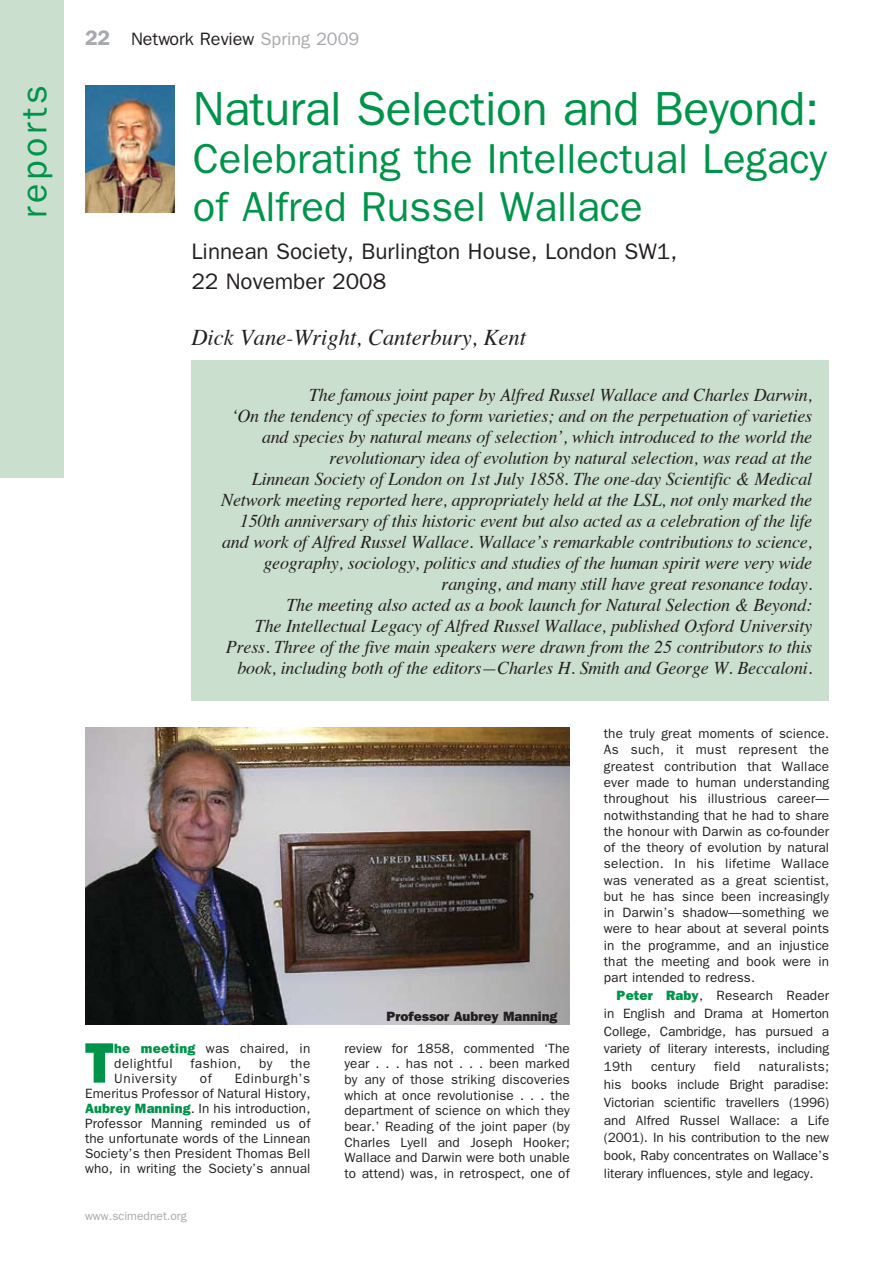
<style>
.page{position:relative;width:893px;height:1263px;background:#fff}
.page>*{position:absolute;margin:0;border:0;box-sizing:border-box;transform-origin:0 0}
.t1{font:800 57.3px "Franklin Gothic";color:#00944b}
.t2{font:48px "Franklin Gothic";letter-spacing:-.01em;color:#00944b}
.t3{font:42px/48px "Franklin Gothic";color:#00944b}
.t4{font:36px "Franklin Gothic";letter-spacing:.1em;color:#00944b}
.t5{font:22.5px/30px "Franklin Gothic";color:#231f20}
.t6{font:italic 22.5px "Times";color:#231f20}
.t7{font:italic 18px/21px "Times";letter-spacing:-.01em;color:#231f20;text-align:right}
.t8{font:18px "Franklin Gothic";color:#231f20}
.t9{font:13.5px/16.4px "Franklin Gothic";letter-spacing:.01em;color:#231f20;text-align:justify}
.t10{font:800 13.5px "Franklin Gothic";letter-spacing:-.005em;color:#231f20}
.t11{font:13.5px "Franklin Gothic";letter-spacing:.045em;color:#231f20}
.t12{font:13.5px "Franklin Gothic";letter-spacing:.035em;color:#231f20}
.t13{font:12px "Franklin Gothic";color:#a7a9ac}
.s1{font-weight:600;font-size:21px;color:#a7a9ac}
.s2{color:#a7a9ac}
.s3{font-weight:800;color:#00944b}
</style>
<div class="page">
<img style="left:85px;top:85px;width:89px;height:128px">
<div style="left:191px;top:361px;width:638px;height:340px;background:#cadfce"></div>
<img style="left:85px;top:727px;width:485px;height:298px">
<div style="left:0;top:0;width:64px;height:478px;background:#cadfce"></div>
<h3 class="t4" style="left:14px;top:218px;width:135px;rotate:-90deg">reports</h3>
<h3 class="t8" style="left:85px;top:29px;width:276px"><span class="s1">22</span> Network Review <span class="s2">Spring 2009</span></h3>
<h2 class="t2" style="left:193px;top:81px;width:628px">Natural Selection and Beyond:</h2>
<h3 class="t3" style="left:193px;top:134px;width:636px">Celebrating the Intellectual Legacy of Alfred Russel Wallace</h3>
<h3 class="t5" style="left:191px;top:236px;width:487px">Linnean Society, Burlington House, London SW1,<br>22 November 2008</h3>
<h3 class="t6" style="left:191px;top:318px;width:336px">Dick Vane-Wright, Canterbury, Kent</h3>
<p class="t7" style="left:221px;top:383px;width:592px">The famous joint paper by Alfred Russel Wallace and Charles Darwin,<br>‘On the tendency of species to form varieties; and on the perpetuation of varieties and species by natural means of selection’, which introduced to the world the revolutionary idea of evolution by natural selection, was read at the<br>Linnean Society of London on 1st July 1858. The one-day Scientific &amp; Medical Network meeting reported here, appropriately held at the LSL, not only marked the 150th anniversary of this historic event but also acted as a celebration of the life and work of Alfred Russel Wallace. Wallace’s remarkable contributions to science, geography, sociology, politics and studies of the human spirit were very wide ranging, and many still have great resonance today.<br>The meeting also acted as a book launch for Natural Selection &amp; Beyond:<br>The Intellectual Legacy of Alfred Russel Wallace, published Oxford University Press. Three of the five main speakers were drawn from the 25 contributors to this book, including both of the editors—Charles H. Smith and George W. Beccaloni.</p>
<h1 class="t1" style="left:85px;top:1029px;width:30px">T</h1>
<p class="t9" style="left:114px;top:1040px;width:198px;line-height:15px"><span class="s3">he meeting</span> was chaired, in delightful</p>
<p class="t12" style="left:190px;top:1055px;width:52px">fashion,</p>
<p class="t9" style="left:259px;top:1054px;width:15px">by</p>
<p class="t9" style="left:290px;top:1054px;width:21px">the</p>
<p class="t11" style="left:114px;top:1070px;width:64px">University</p>
<p class="t9" style="left:200px;top:1069px;width:13px">of</p>
<p class="t9" style="left:85px;top:1070px;width:227px;line-height:15px;text-indent:150px">Edinburgh’s Emeritus Professor of Natural History, <span class="s3">Aubrey Manning</span>. In his introduction, Professor Manning reminded us of the unfortunate words of the Linnean Society’s then President Thomas Bell who, in writing the Society’s annual</p>
<p class="t13" style="left:85px;top:1209px;width:103px">www.scimednet.org</p>
<p class="t10" style="left:386px;top:1008px;width:172px">Professor Aubrey Manning</p>
<p class="t9" style="left:344px;top:1040px;width:227px;line-height:15.6px">review for 1858, commented ‘The year . . . has not . . . been marked by any of those striking discoveries which at once revolutionise . . . the department of science on which they bear.’ Reading of the joint paper (by Charles Lyell and Joseph Hooker; Wallace and Darwin were both unable to attend) was, in retrospect, one of</p>
<p class="t9" style="left:604px;top:725px;width:227px">the truly great moments of science.<br>As such, it must represent the greatest contribution that Wallace ever made to human understanding throughout his illustrious career— notwithstanding that he had to share the honour with Darwin as co-founder of the theory of evolution by natural selection. In his lifetime Wallace was venerated as a great scientist, but he has since been increasingly in Darwin’s shadow—something we were to hear about at several points in the programme, and an injustice that the meeting and book were in part intended to redress.</p>
<p class="t9" style="left:604px;top:986px;width:227px;line-height:17.9px;text-indent:13px"><span class="s3">Peter Raby</span>, Research Reader in English and Drama at Homerton College, Cambridge, has pursued a variety of literary interests, including 19th</p>
<p class="t9" style="left:651px;top:1058px;width:46px">century</p>
<p class="t9" style="left:714px;top:1058px;width:28px">field</p>
<p class="t9" style="left:604px;top:1057px;width:227px;line-height:17.9px;text-indent:155px">naturalists; his books include Bright paradise:<br>Victorian scientific travellers (1996) and Alfred Russel Wallace: a Life (2001). In his contribution to the new book, Raby concentrates on Wallace’s literary influences, style and legacy.</p>
</div>
